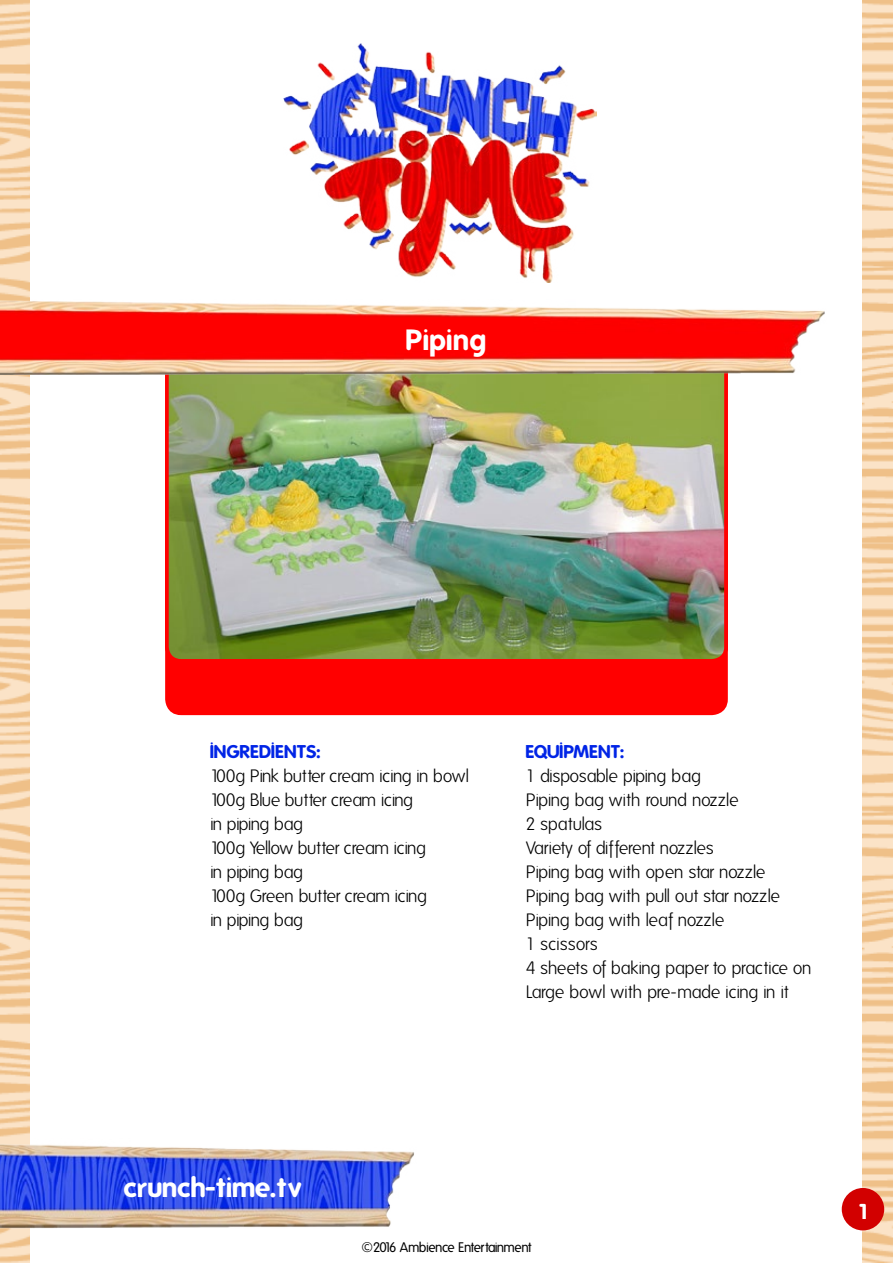
<style>
.page{position:relative;width:893px;height:1263px;background:#fff}
.page>*{position:absolute;margin:0;border:0;box-sizing:border-box;transform-origin:0 0}
.t1{font:700 28.5px "Folks";color:#fff}
.t2{font:700 27px "Folks";color:#fff}
.t3{font:700 21px "Folks";color:#fff}
.t4{font:300 18px/24px "Folks";letter-spacing:-.035em;color:#000}
.t5{font:700 18px "Folks";color:#0024e6}
.t6{font:700 18px "Folks";letter-spacing:-.03em;color:#0024e6}
.t7{font:300 18px "Folks";color:#000}
.t8{font:13.5px "Folks";letter-spacing:-.045em;color:#000}
</style>
<div class="page">
<img style="left:0;top:1px;width:29px;height:1262px">
<img style="left:863px;top:0;width:30px;height:1262px">
<div style="left:165px;top:664px;width:563px;height:52px;background:#f00"></div>
<img style="left:0;top:1139px;width:414px;height:89px">
<img style="left:283px;top:43px;width:313px;height:239px">
<div style="left:842px;top:1188px;width:42px;height:42px;background:#d20000;border-radius:50%"></div>
<img style="left:165px;top:375px;width:563px;height:289px">
<img style="left:0;top:300px;width:893px;height:75px">
<p class="t1" style="left:406px;top:323px;width:82px">Piping</p>
<p class="t5" style="left:210px;top:741px;width:112px">INGREDIENTS:</p>
<p class="t4" style="left:210px;top:764px;width:261px">100g Pink butter cream icing in bowl</p>
<p class="t4" style="left:210px;top:788px;width:205px">100g Blue butter cream icing in piping bag</p>
<p class="t4" style="left:210px;top:836px;width:218px">100g Yellow butter cream icing in piping bag</p>
<p class="t4" style="left:210px;top:884px;width:219px">100g Green butter cream icing in piping bag</p>
<p class="t6" style="left:526px;top:741px;width:100px">EQUIPMENT:</p>
<p class="t4" style="left:526px;top:764px;width:177px">1 disposable piping bag</p>
<p class="t4" style="left:526px;top:788px;width:214px">Piping bag with round nozzle</p>
<p class="t4" style="left:526px;top:812px;width:78px">2 spatulas</p>
<p class="t4" style="left:526px;top:836px;width:190px">Variety of different nozzles</p>
<p class="t4" style="left:526px;top:860px;width:241px">Piping bag with open star nozzle</p>
<p class="t4" style="left:526px;top:884px;width:256px">Piping bag with pull out star nozzle</p>
<p class="t4" style="left:526px;top:908px;width:200px">Piping bag with leaf nozzle</p>
<p class="t7" style="left:526px;top:934px;width:74px">1 scissors</p>
<p class="t4" style="left:526px;top:956px;width:287px">4 sheets of baking paper to practice on</p>
<p class="t4" style="left:526px;top:980px;width:264px">Large bowl with pre-made icing in it</p>
<h2 class="t2" style="left:124px;top:1171px;width:179px">crunch-time.tv</h2>
<p class="t8" style="left:362px;top:1240px;width:171px">©2016 Ambience Entertainment</p>
<p class="t3" style="left:859px;top:1199px;width:10px">1</p>
</div>
